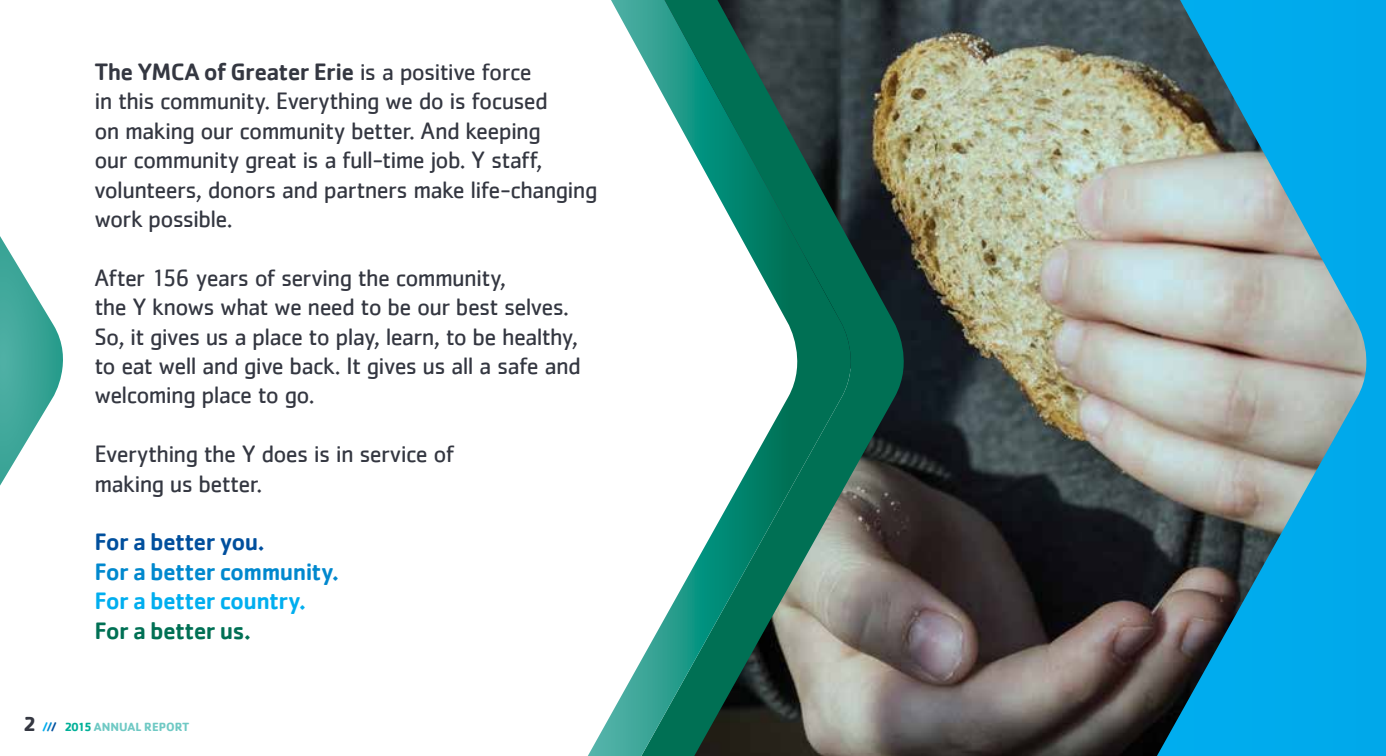
<style>
.page{position:relative;width:1386px;height:756px;background:#fff}
.page>*{position:absolute;margin:0;border:0;box-sizing:border-box;transform-origin:0 0}
.t1{font:24.5px/29.4px "Cachet";letter-spacing:-.03em;color:#343741}
.t2{font:500 24.5px "Cachet";letter-spacing:-.025em;color:#0088ce}
.t3{font:500 24.5px "Cachet";letter-spacing:-.03em;color:#00aeef}
.t4{font:500 24.5px "Cachet";letter-spacing:-.03em;color:#004f9d}
.t5{font:500 24.5px "Cachet";letter-spacing:-.03em;color:#007054}
.t6{font:700 12.25px "Cachet";color:#6fc9c4}
.s1{font-weight:500}
.s2{font-size:21px;color:#343741}
.s3{color:#00aeef}
.s4{color:#0088ce}
.s5{color:#004f9d}
.s6{color:#00b098}
</style>
<div class="page">
<img style="left:915px;top:0;width:242px;height:756px">
<svg style="left:1157px;top:0;width:229px;height:756px"></svg>
<img style="left:862px;top:0;width:53px;height:756px">
<svg style="left:588px;top:0;width:274px;height:756px"></svg>
<svg style="left:0;top:236px;width:63px;height:250px"></svg>
<p class="t1" style="left:94px;top:57px;width:505px"><span class="s1">The YMCA of Greater Erie</span> is a positive force<br>in this community. Everything we do is focused<br>on making our community better. And keeping<br>our community great is a full-time job. Y staff, volunteers, donors and partners make life-changing work possible.</p>
<p class="t1" style="left:94px;top:263px;width:488px">After 156 years of serving the community,<br>the Y knows what we need to be our best selves.<br>So, it gives us a place to play, learn, to be healthy, to eat well and give back. It gives us all a safe and welcoming place to go.</p>
<p class="t1" style="left:94px;top:439px;width:361px">Everything the Y does is in service of making us better.</p>
<p class="t4" style="left:94px;top:527px;width:172px">For a better you.</p>
<p class="t2" style="left:95px;top:557px;width:246px">For a better community.</p>
<p class="t3" style="left:95px;top:586px;width:213px">For a better country.</p>
<p class="t5" style="left:95px;top:615px;width:158px">For a better us.</p>
<p class="t6" style="left:24px;top:719px;width:167px"><span class="s2">2</span> <span class="s3">/</span><span class="s4">/</span><span class="s5">/</span> <span class="s6">2015</span>ANNUAL REPORT</p>
</div>
